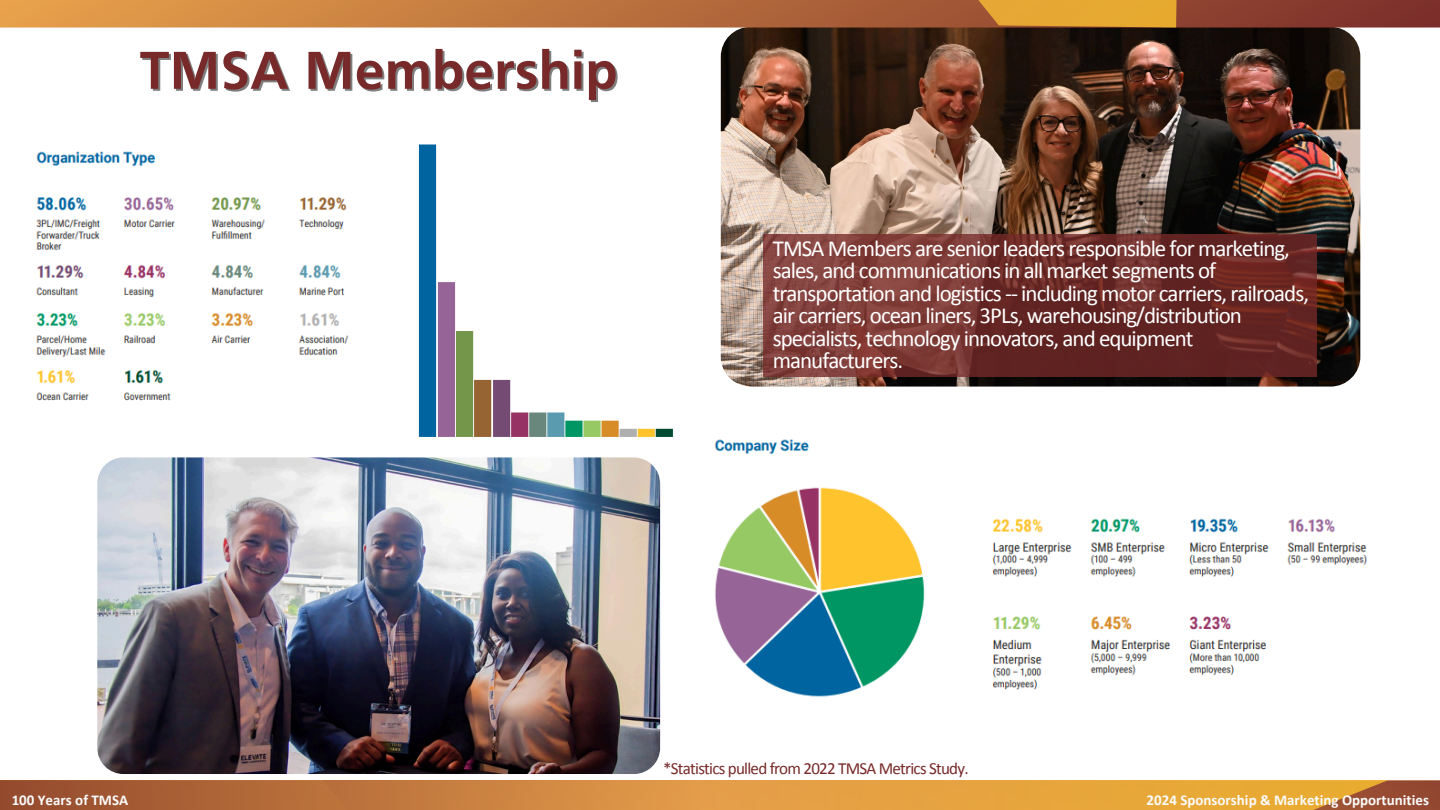
<style>
.page{position:relative;width:1440px;height:810px;background:#fff}
.page>*{position:absolute;margin:0;border:0;box-sizing:border-box;transform-origin:0 0}
.t1{font:700 55.4px "Frutiger";color:#772a29}
.t2{font:23px/22.5px "Calibri";letter-spacing:-.045em;color:#fff}
.t3{font:17px "Calibri";letter-spacing:-.045em;color:#772a29}
.t4{font:700 15px "Calibri";color:#fbfbfb}
</style>
<div class="page">
<img style="left:721px;top:27px;width:639px;height:360px;border-radius:30px">
<svg style="left:764px;top:234px;width:553px;height:143px;background:#70302d"></svg>
<img style="left:97px;top:457px;width:563px;height:317px;border-radius:26px">
<img style="left:714px;top:439px;width:653px;height:258px">
<img style="left:36px;top:144px;width:637px;height:293px">
<svg style="left:0;top:780px;width:1440px;height:30px;background:#cd873b"></svg>
<svg style="left:0;top:0;width:1440px;height:28px;background:#bb743c"></svg>
<p class="t1" style="left:140px;top:49px;width:479px">TMSA Membership</p>
<p class="t2" style="left:773px;top:239px;width:538px">TMSA Members are senior leaders responsible for marketing, sales, and communications in all market segments of transportation and logistics -- including motor carriers, railroads, air carriers, ocean liners, 3PLs, warehousing/distribution specialists, technology innovators, and equipment manufacturers.</p>
<p class="t4" style="left:12px;top:794px;width:118px">100 Years of TMSA</p>
<h3 class="t3" style="left:663px;top:761px;width:307px">*Statistics pulled from 2022 TMSA Metrics Study.</h3>
<p class="t4" style="left:1147px;top:794px;width:284px">2024 Sponsorship &amp; Marketing Opportunities</p>
</div>
